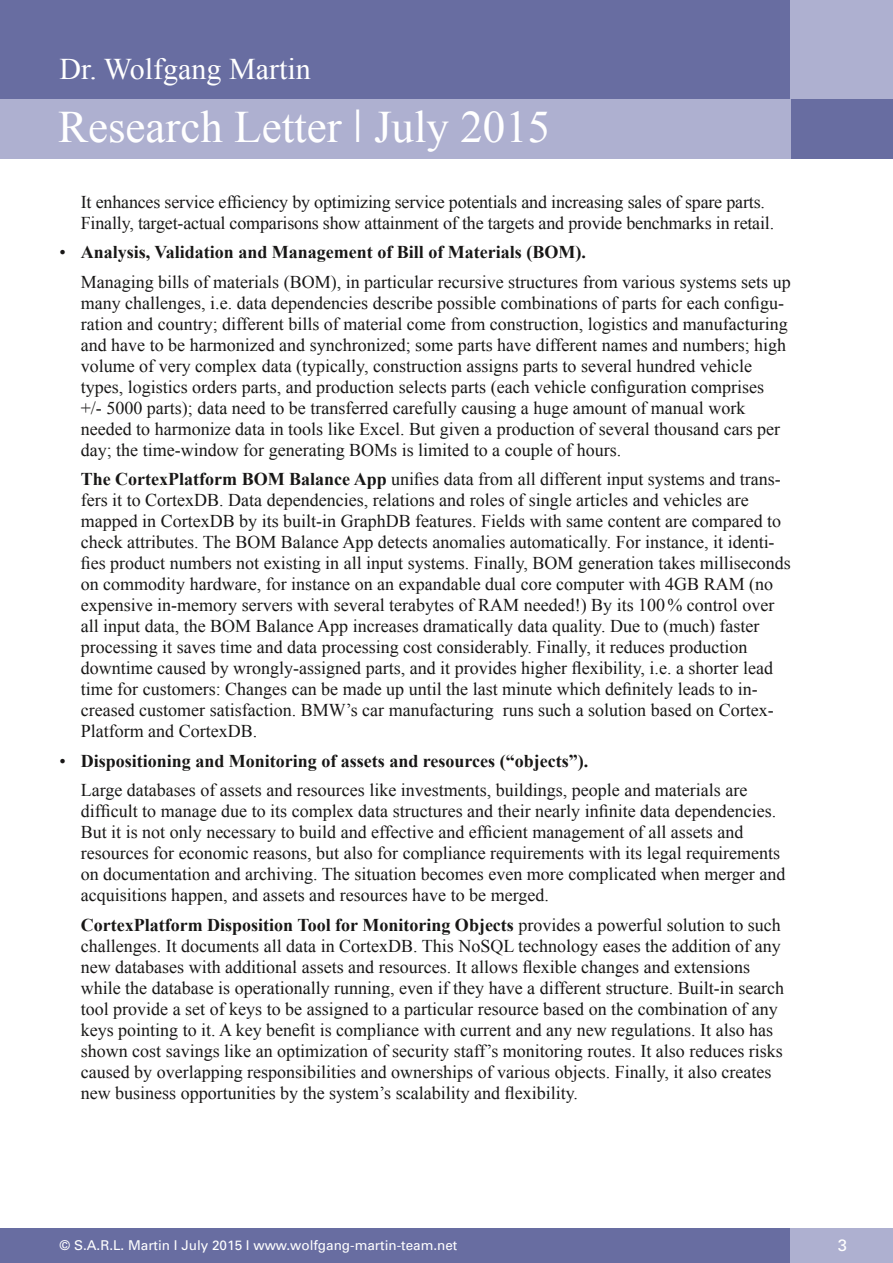
<style>
.page{position:relative;width:893px;height:1263px;background:#fff}
.page>*{position:absolute;margin:0;border:0;box-sizing:border-box;transform-origin:0 0}
.t1{font:45px "Times New Roman";color:#fff}
.t2{font:30px "Times New Roman";color:#fff}
.t3{font:18px/21px "Times New Roman";color:#181716}
.t4{font:16.5px "Univers";color:#fff}
.t5{font:13.5px "Univers";color:#fff}
.s1{font-family:"Univers";font-weight:300}
.s2{font-weight:700}
</style>
<div class="page">
<div style="left:0;top:1228px;width:893px;height:35px;background:#686da1"></div>
<div style="left:791px;top:1228px;width:102px;height:35px;background:#aeb0d0"></div>
<div style="left:0;top:0;width:893px;height:159px;background:#686da1"></div>
<div style="left:791px;top:0;width:102px;height:99px;background:#aeb0d0"></div>
<div style="left:0;top:99px;width:791px;height:60px;background:#aeb0d0"></div>
<h2 class="t2" style="left:60px;top:49px;width:253px">Dr. Wolfgang Martin</h2>
<h1 class="t1" style="left:58px;top:97px;width:494px">Research Letter <span class="s1">l</span> July 2015</h1>
<p class="t3" style="left:81px;top:191px;width:695px">It enhances service efficiency by optimizing service potentials and increasing sales of spare parts.<br>Finally, target-actual comparisons show attainment of the targets and provide benchmarks in retail.</p>
<p class="t3" style="left:81px;top:237px;width:711px;line-height:29.5px;text-indent:-21px">• <span class="s2">Analysis, Validation and Management of Bill of Materials (BOM).<br></span>Managing bills of materials (BOM), in particular recursive structures from various systems sets up</p>
<p class="t3" style="left:81px;top:292px;width:709px">many challenges, i.e. data dependencies describe possible combinations of parts for each configu&shy;ration and country; different bills of material come from construction, logistics and manufacturing and have to be harmonized and synchronized; some parts have different names and numbers; high volume of very complex data (typically, construction assigns parts to several hundred vehicle types, logistics orders parts, and production selects parts (each vehicle configuration comprises +/- 5000 parts); data need to be transferred carefully causing a huge amount of manual work needed to harmonize data in tools like Excel. But given a production of several thousand cars per day; the time-window for generating BOMs is limited to a couple of hours.</p>
<p class="t3" style="left:81px;top:468px;width:712px"><span class="s2">The CortexPlatform BOM Balance App</span> unifies data from all different input systems and trans&shy;fers it to CortexDB. Data dependencies, relations and roles of single articles and vehicles are mapped in CortexDB by its built-in GraphDB features. Fields with same content are compared to check attributes. The BOM Balance App detects anomalies automatically. For instance, it identi&shy;fies product numbers not existing in all input systems. Finally, BOM generation takes milliseconds on commodity hardware, for instance on an expandable dual core computer with 4GB RAM (no expensive in-memory servers with several terabytes of RAM needed!) By its 100% control over all input data, the BOM Balance App increases dramatically data quality. Due to (much) faster processing it saves time and data processing cost considerably. Finally, it reduces production downtime caused by wrongly-assigned parts, and it provides higher flexibility, i.e. a shorter lead time for customers: Changes can be made up until the last minute which definitely leads to in&shy;creased customer satisfaction. BMW’s car manufacturing runs such a solution based on Cortex-Platform and CortexDB.</p>
<p class="t3" style="left:81px;top:746px;width:668px;line-height:29.5px;text-indent:-21px">• <span class="s2">Dispositioning and Monitoring of assets and resources (“objects”).<br></span>Large databases of assets and resources like investments, buildings, people and materials are</p>
<p class="t3" style="left:81px;top:800px;width:706px">difficult to manage due to its complex data structures and their nearly infinite data dependencies.<br>But it is not only necessary to build and effective and efficient management of all assets and resources for economic reasons, but also for compliance requirements with its legal requirements on documentation and archiving. The situation becomes even more complicated when merger and acquisitions happen, and assets and resources have to be merged.</p>
<p class="t3" style="left:81px;top:914px;width:705px"><span class="s2">CortexPlatform Disposition Tool for Monitoring Objects</span> provides a powerful solution to such challenges. It documents all data in CortexDB. This NoSQL technology eases the addition of any new databases with additional assets and resources. It allows flexible changes and extensions while the database is operationally running, even if they have a different structure. Built-in search tool provide a set of keys to be assigned to a particular resource based on the combination of any keys pointing to it. A key benefit is compliance with current and any new regulations. It also has shown cost savings like an optimization of security staff’s monitoring routes. It also reduces risks caused by overlapping responsibilities and ownerships of various objects. Finally, it also creates new business opportunities by the system’s scalability and flexibility.</p>
<p class="t5" style="left:60px;top:1237px;width:399px">© S.A.R.L. Martin I July 2015 I www.wolfgang-martin-team.net</p>
<p class="t4" style="left:838px;top:1235px;width:11px">3</p>
</div>
